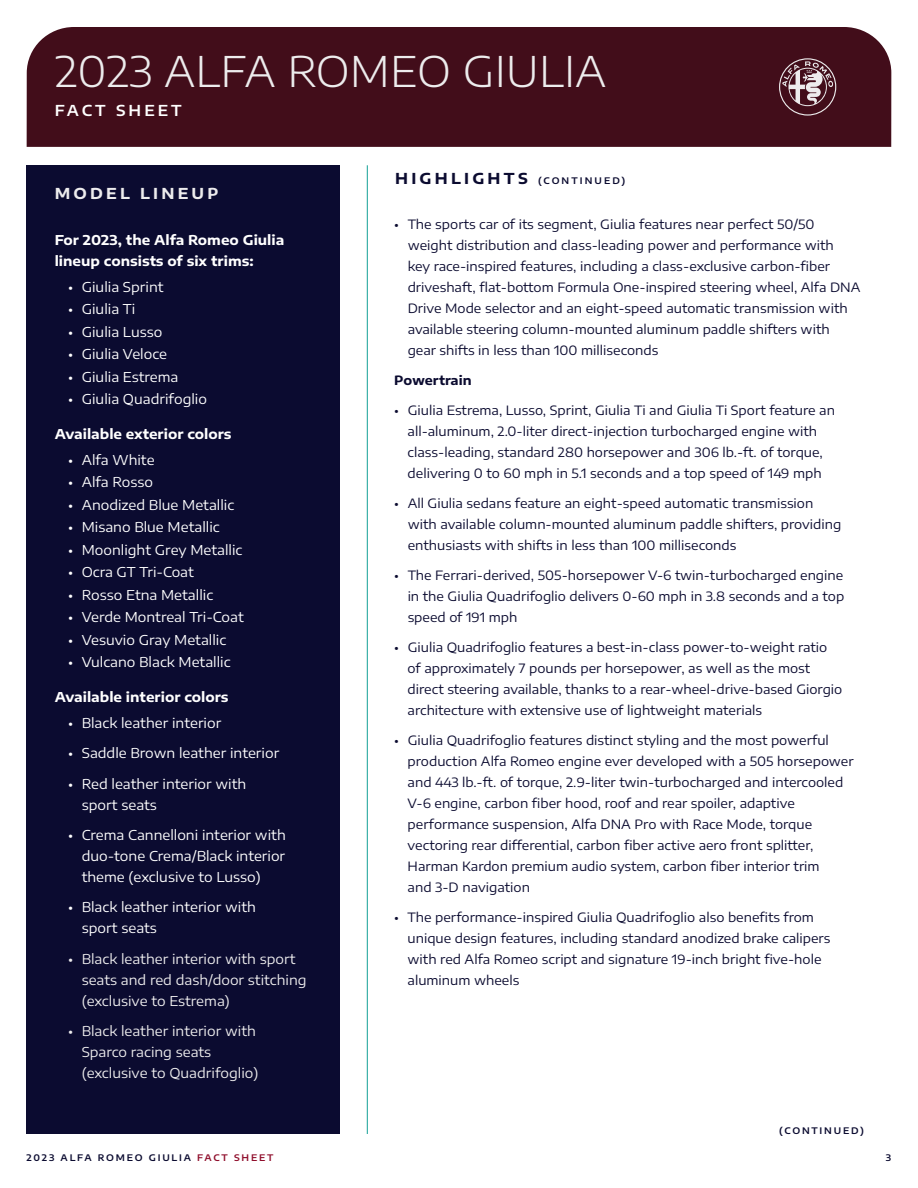
<style>
.page{position:relative;width:918px;height:1188px;background:#fff}
.page>*{position:absolute;margin:0;border:0;box-sizing:border-box;transform-origin:0 0}
.t1{font:300 42px "Encode Sans Expanded";color:#edeced}
.t2{font:700 15px "Encode Sans Expanded";letter-spacing:.215em;color:#edeced}
.t3{font:600 15px "Encode Sans Expanded";letter-spacing:.2em;color:#fff}
.t4{font:13.5px/21px "Encode Sans Expanded";color:#fff}
.t5{font:13.5px/21px "Encode Sans Expanded";color:#edeced}
.t6{font:700 13.5px/21px "Encode Sans Expanded";color:#fff}
.t7{font:12.75px/21px "Encode Sans Expanded";color:#0b0b30}
.t8{font:700 12.75px "Encode Sans Expanded";color:#0b0b30}
.t9{font:600 9px "Encode Sans Expanded";letter-spacing:.2em;color:#0b0b30}
.t10{font:600 9px "Encode Sans Expanded";letter-spacing:.23em;color:#0b0b30}
.s1{font-weight:700;font-size:15px}
.s2{color:#8f0d2b}
</style>
<div class="page">
<div style="left:27px;top:27px;width:864px;height:120px;background:#420d1a"></div>
<hr style="left:367px;top:165px;width:1px;height:969px;background:#2daaa2">
<div style="left:27px;top:165px;width:313px;height:969px;background:#0b0b30"></div>
<svg style="left:779px;top:58px;width:57px;height:58px;background:#734d56"></svg>
<h1 class="t1" style="left:55px;top:42px;width:553px">2023 ALFA ROMEO GIULIA</h1>
<p class="t3" style="left:55px;top:100px;width:129px">FACT SHEET</p>
<p class="t2" style="left:55px;top:183px;width:165px">MODEL LINEUP</p>
<p class="t6" style="left:55px;top:229px;width:231px">For 2023, the Alfa Romeo Giulia lineup consists of six trims:</p>
<p class="t4" style="left:68px;top:276px;width:97px">• Giulia Sprint</p>
<p class="t4" style="left:68px;top:298px;width:69px">• Giulia Ti</p>
<p class="t4" style="left:68px;top:321px;width:96px">• Giulia Lusso</p>
<p class="t4" style="left:68px;top:343px;width:100px">• Giulia Veloce</p>
<p class="t4" style="left:68px;top:366px;width:112px">• Giulia Estrema</p>
<p class="t4" style="left:68px;top:388px;width:140px">• Giulia Quadrifoglio</p>
<p class="t6" style="left:55px;top:423px;width:178px">Available exterior colors</p>
<p class="t4" style="left:68px;top:449px;width:88px">• Alfa White</p>
<p class="t4" style="left:68px;top:471px;width:86px">• Alfa Rosso</p>
<p class="t4" style="left:68px;top:494px;width:168px">• Anodized Blue Metallic</p>
<p class="t4" style="left:68px;top:516px;width:153px">• Misano Blue Metallic</p>
<p class="t4" style="left:68px;top:539px;width:176px">• Moonlight Grey Metallic</p>
<p class="t4" style="left:68px;top:561px;width:127px">• Ocra GT Tri-Coat</p>
<p class="t4" style="left:68px;top:584px;width:146px">• Rosso Etna Metallic</p>
<p class="t4" style="left:68px;top:606px;width:177px">• Verde Montreal Tri-Coat</p>
<p class="t4" style="left:68px;top:629px;width:160px">• Vesuvio Gray Metallic</p>
<p class="t4" style="left:68px;top:651px;width:164px">• Vulcano Black Metallic</p>
<p class="t6" style="left:55px;top:686px;width:175px">Available interior colors</p>
<p class="t4" style="left:68px;top:712px;width:155px">• Black leather interior</p>
<p class="t4" style="left:68px;top:742px;width:213px">• Saddle Brown leather interior</p>
<p class="t4" style="left:82px;top:772px;width:166px;text-indent:-14px">• Red leather interior with sport seats</p>
<p class="t4" style="left:82px;top:824px;width:206px;text-align:justify;text-indent:-14px">• Crema Cannelloni interior with duo-tone Crema/Black interior theme (exclusive to Lusso)</p>
<p class="t4" style="left:82px;top:896px;width:176px;text-indent:-13px">• Black leather interior with sport seats</p>
<p class="t5" style="left:82px;top:948px;width:226px;text-indent:-13px">• Black leather interior with sport seats and red dash/door stitching (exclusive to Estrema)</p>
<p class="t5" style="left:82px;top:1020px;width:178px;text-indent:-13px">• Black leather interior with<br>Sparco racing seats (exclusive to Quadrifoglio)</p>
<p class="t10" style="left:395px;top:175px;width:232px"><span class="s1">HIGHLIGHTS</span> (CONTINUED)</p>
<p class="t7" style="left:408px;top:214px;width:454px;text-indent:-13px">• The sports car of its segment, Giulia features near perfect 50/50 weight distribution and class-leading power and performance with<br>key race-inspired features, including a class-exclusive carbon-fiber driveshaft, flat-bottom Formula One-inspired steering wheel, Alfa DNA Drive Mode selector and an eight-speed automatic transmission with available steering column-mounted aluminum paddle shifters with gear shifts in less than 100 milliseconds</p>
<p class="t8" style="left:394px;top:372px;width:79px">Powertrain</p>
<p class="t7" style="left:394px;top:399px;width:442px;text-align:center">• Giulia Estrema, Lusso, Sprint, Giulia Ti and Giulia Ti Sport feature an all-aluminum, 2.0-liter direct-injection turbocharged engine with class-leading, standard 280 horsepower and 306 lb.-ft. of torque, delivering 0 to 60 mph in 5.1 seconds and a top speed of 149 mph</p>
<p class="t7" style="left:408px;top:492px;width:435px;text-indent:-14px">• All Giulia sedans feature an eight-speed automatic transmission with available column-mounted aluminum paddle shifters, providing enthusiasts with shifts in less than 100 milliseconds</p>
<p class="t7" style="left:408px;top:564px;width:438px;text-align:justify;text-indent:-14px">• The Ferrari-derived, 505-horsepower V-6 twin-turbocharged engine in the Giulia Quadrifoglio delivers 0-60 mph in 3.8 seconds and a top speed of 191 mph</p>
<p class="t7" style="left:408px;top:636px;width:436px;text-indent:-13px">• Giulia Quadrifoglio features a best-in-class power-to-weight ratio of approximately 7 pounds per horsepower, as well as the most direct steering available, thanks to a rear-wheel-drive-based Giorgio architecture with extensive use of lightweight materials</p>
<p class="t7" style="left:408px;top:729px;width:448px;text-indent:-13px">• Giulia Quadrifoglio features distinct styling and the most powerful production Alfa Romeo engine ever developed with a 505 horsepower and 443 lb.-ft. of torque, 2.9-liter twin-turbocharged and intercooled V-6 engine, carbon fiber hood, roof and rear spoiler, adaptive performance suspension, Alfa DNA Pro with Race Mode, torque vectoring rear differential, carbon fiber active aero front splitter, Harman Kardon premium audio system, carbon fiber interior trim<br>and 3-D navigation</p>
<p class="t7" style="left:408px;top:906px;width:424px;text-indent:-13px">• The performance-inspired Giulia Quadrifoglio also benefits from unique design features, including standard anodized brake calipers with red Alfa Romeo script and signature 19-inch bright five-hole aluminum wheels</p>
<p class="t9" style="left:779px;top:1124px;width:86px">(CONTINUED)</p>
<p class="t9" style="left:26px;top:1151px;width:249px">2023 ALFA ROMEO GIULIA <span class="s2">FACT SHEET</span></p>
<p class="t9" style="left:886px;top:1151px;width:7px">3</p>
</div>
